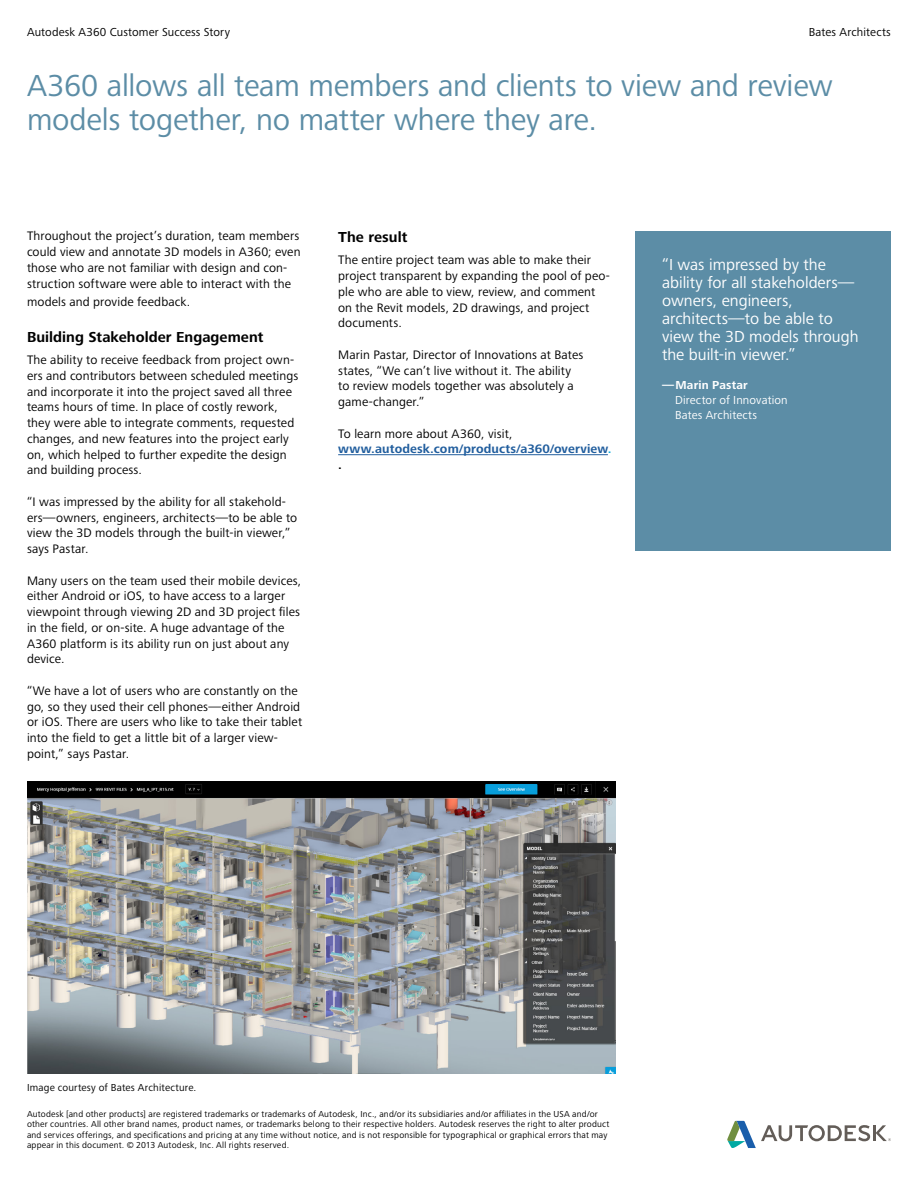
<style>
.page{position:relative;width:918px;height:1188px;background:#fff}
.page>*{position:absolute;margin:0;border:0;box-sizing:border-box;transform-origin:0 0}
.t1{font:31.5px/34.5px "Frutiger Next LTW1 G";letter-spacing:-.005em;color:#5c8da6}
.t2{font:16.5px/18px "Frutiger Next LTW1 G";color:#fff}
.t3{font:700 15px "Frutiger Next LTW1 G";letter-spacing:.005em;color:#000}
.t4{font:12.75px/15.8px "Frutiger Next LTW1 G";letter-spacing:.01em;color:#000}
.t5{font:700 12.75px/15.8px "Frutiger Next LTW1 G";letter-spacing:.01em;color:#215e9e}
.t6{font:12px "Frutiger Next LTW1 G";letter-spacing:.01em;color:#000}
.t7{font:12px/15px "Frutiger Next LTW1 G";letter-spacing:.01em;color:#fff}
.t8{font:700 12px "Frutiger Next LTW1 G";letter-spacing:.01em;color:#fff}
.t9{font:10.5px "Frutiger Next LTW1 G";letter-spacing:.015em;color:#000}
.t10{font:9px/10.5px "Frutiger Next LTW1 G";letter-spacing:.02em;color:#000}
.s1{font-weight:400;color:#000}
.s2{color:#0cacdc}
.s3{color:#000}
</style>
<div class="page">
<hr style="left:873px;top:1125px;width:3px;height:16px;background:#635d58">
<svg style="left:876px;top:1125px;width:15px;height:16px"></svg>
<svg style="left:727px;top:1121px;width:143px;height:27px"></svg>
<hr style="left:338px;top:454px;width:270px;height:1px;background:#215e9e">
<div style="left:635px;top:231px;width:256px;height:320px;background:#5c8da6"></div>
<img style="left:27px;top:782px;width:589px;height:292px">
<p class="t6" style="left:27px;top:25px;width:205px">Autodesk A360 Customer Success Story</p>
<p class="t6" style="left:809px;top:25px;width:84px">Bates Architects</p>
<h1 class="t1" style="left:27px;top:69px;width:807px">A360 allows all team members and clients to view and review models together, no matter where they are.</h1>
<p class="t4" style="left:27px;top:229px;width:275px">Throughout the project’s duration, team members could view and annotate 3D models in A360; even those who are not familiar with design and con&shy;struction software were able to interact with the</p>
<p class="t4" style="left:27px;top:294px;width:165px">models and provide feedback.</p>
<p class="t3" style="left:27px;top:328px;width:238px">Building Stakeholder Engagement</p>
<p class="t4" style="left:27px;top:352px;width:273px">The ability to receive feedback from project own&shy;ers and contributors between scheduled meetings and incorporate it into the project saved all three teams hours of time. In place of costly rework, they were able to integrate comments, requested changes, and new features into the project early on, which helped to further expedite the design and building process.</p>
<p class="t4" style="left:27px;top:494px;width:272px">“I was impressed by the ability for all stakehold&shy;ers—owners, engineers, architects—to be able to view the 3D models through the built-in viewer,” says Pastar.</p>
<p class="t4" style="left:27px;top:573px;width:276px">Many users on the team used their mobile devices, either Android or iOS, to have access to a larger viewpoint through viewing 2D and 3D project files in the field, or on-site. A huge advantage of the A360 platform is its ability run on just about any device.</p>
<p class="t4" style="left:27px;top:683px;width:277px">“We have a lot of users who are constantly on the go, so they used their cell phones—either Android or iOS. There are users who like to take their tablet into the field to get a little bit of a larger view&shy;point,” says Pastar.</p>
<p class="t3" style="left:338px;top:228px;width:71px">The result</p>
<p class="t4" style="left:338px;top:253px;width:273px">The entire project team was able to make their project transparent by expanding the pool of peo&shy;ple who are able to view, review, and comment on the Revit models, 2D drawings, and project documents.</p>
<p class="t4" style="left:338px;top:347px;width:247px">Marin Pastar, Director of Innovations at Bates states, “We can’t live without it. The ability to review models together was absolutely a game-changer.”</p>
<p class="t5" style="left:338px;top:426px;width:275px"><span class="s1">To learn more about A360, visit, </span>www.autodesk.com/products/a360/overview<span class="s2">. </span><span class="s3">.</span></p>
<p class="t2" style="left:662px;top:256px;width:198px">“I was impressed by the ability for all stakeholders— owners, engineers, architects—to be able to view the 3D models through the built-in viewer.”</p>
<p class="t8" style="left:662px;top:378px;width:87px">—Marin Pastar</p>
<p class="t7" style="left:675px;top:392px;width:114px">Director of Innovation<br>Bates Architects</p>
<p class="t9" style="left:27px;top:1081px;width:171px">Image courtesy of Bates Architecture.</p>
<p class="t10" style="left:27px;top:1109px;width:584px">Autodesk [and other products] are registered trademarks or trademarks of Autodesk, Inc., and/or its subsidiaries and/or affiliates in the USA and/or other countries. All other brand names, product names, or trademarks belong to their respective holders. Autodesk reserves the right to alter product and services offerings, and specifications and pricing at any time without notice, and is not responsible for typographical or graphical errors that may appear in this document. © 2013 Autodesk, Inc. All rights reserved.</p>
</div>
